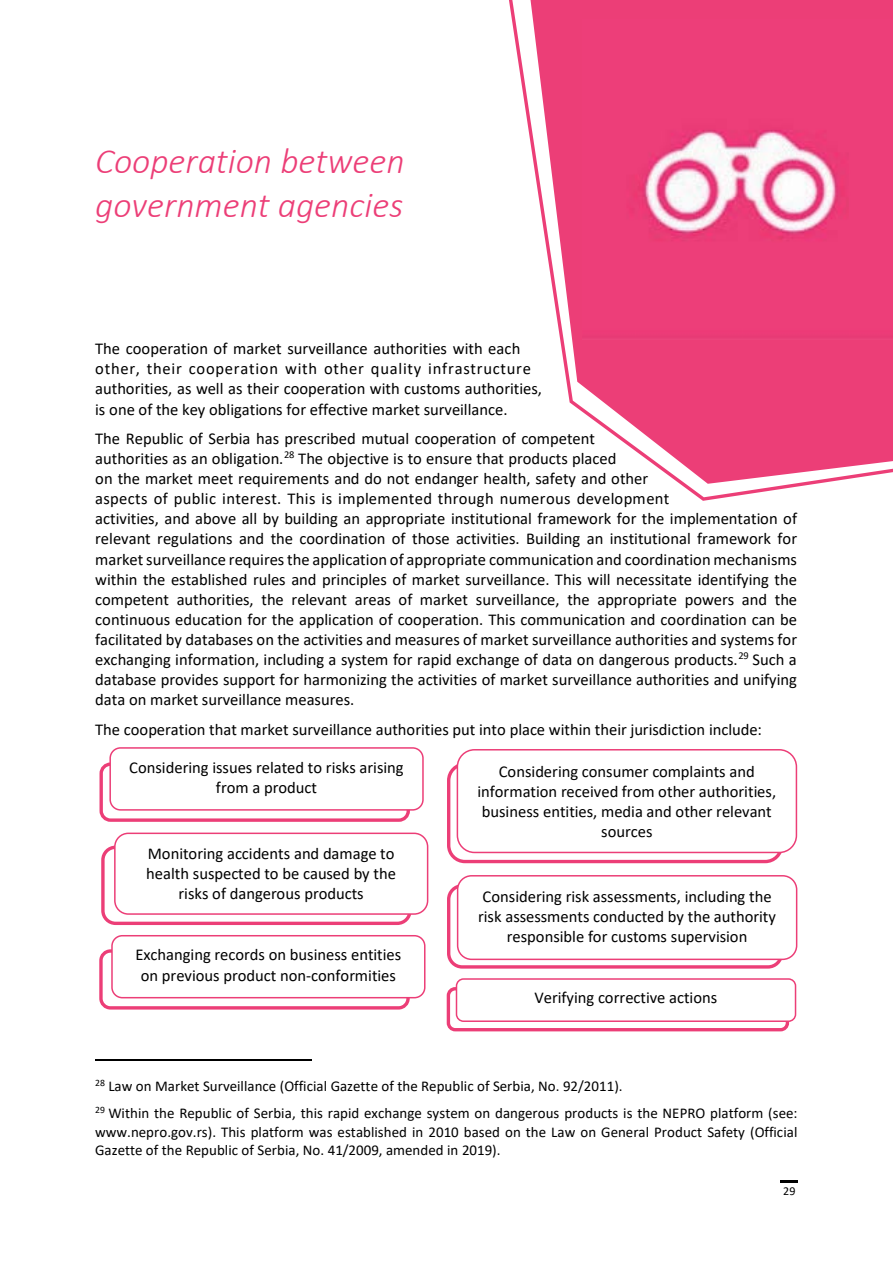
<style>
.page{position:relative;width:893px;height:1263px;background:#fff}
.page>*{position:absolute;margin:0;border:0;box-sizing:border-box;transform-origin:0 0}
.t1{font:italic 300 36px/44px "Calibri";color:#ec3e77}
.t2{font:16.5px/20.1px "Calibri";color:#000;text-align:center}
.t3{font:15px/27.3px "Calibri";color:#000}
.t4{font:12px "Calibri";color:#000}
</style>
<div class="page">
<hr style="left:95px;top:1059px;width:216px;height:1px;background:#000">
<div style="left:99px;top:762px;width:311px;height:60px;border:3px solid #ec3e77;border-radius:9px"></div>
<div style="left:110px;top:748px;width:313px;height:62px;background:#fff;border-radius:10px"></div>
<div style="left:109px;top:747px;width:315px;height:64px;border:2px solid #ec3e77;border-radius:10px"></div>
<div style="left:101px;top:845px;width:311px;height:80px;border:3px solid #ec3e77;border-radius:13px"></div>
<div style="left:115px;top:833px;width:313px;height:81px;background:#fff;border-radius:13px"></div>
<div style="left:114px;top:832px;width:314px;height:83px;border:2px solid #ec3e77;border-radius:13px"></div>
<div style="left:447px;top:987px;width:342px;height:44px;border:3px solid #ec3e77;border-radius:7px"></div>
<div style="left:456px;top:979px;width:339px;height:42px;background:#fff;border-radius:7px"></div>
<div style="left:456px;top:978px;width:340px;height:44px;border:2px solid #ec3e77;border-radius:7px"></div>
<div style="left:99px;top:949px;width:311px;height:60px;border:3px solid #ec3e77;border-radius:9px"></div>
<div style="left:112px;top:936px;width:313px;height:62px;background:#fff;border-radius:10px"></div>
<div style="left:111px;top:935px;width:314px;height:63px;border:2px solid #ec3e77;border-radius:10px"></div>
<svg style="left:449px;top:886px;width:332px;height:81px"></svg>
<div style="left:447px;top:884px;width:336px;height:84px;border:3px solid #ec3e77;border-radius:14px"></div>
<div style="left:458px;top:876px;width:339px;height:83px;background:#fff;border-radius:14px"></div>
<div style="left:457px;top:875px;width:340px;height:85px;border:2px solid #ec3e77;border-radius:14px"></div>
<div style="left:449px;top:764px;width:332px;height:97px;background:linear-gradient(to right,#fff,#fef9fb);border-radius:16px"></div>
<div style="left:447px;top:762px;width:336px;height:101px;border:3px solid #ec3e77;border-radius:16px"></div>
<div style="left:457px;top:750px;width:339px;height:102px;background:#fff;border-radius:17px"></div>
<div style="left:457px;top:749px;width:340px;height:104px;border:2px solid #ec3e77;border-radius:17px"></div>
<svg style="left:780px;top:1180px;width:18px;height:2px"></svg>
<svg style="left:509px;top:0;width:384px;height:501px;fill:#ec3e77"></svg>
<img style="left:582px;top:20px;width:311px;height:320px">
<h1 class="t1" style="left:95px;top:139px;width:311px">Cooperation between government agencies</h1>
<p class="t2" style="left:95px;top:338px;width:448px;text-align:left">The cooperation of market surveillance authorities with each other, their cooperation with other quality infrastructure authorities, as well as their cooperation with customs authorities, is one of the key obligations for effective market surveillance.</p>
<p class="t2" style="left:95px;top:428px;width:703px;text-align:left">The Republic of Serbia has prescribed mutual cooperation of competent<br>authorities as an obligation.<sup>28</sup> The objective is to ensure that products placed<br>on the market meet requirements and do not endanger health, safety and other<br>aspects of public interest. This is implemented through numerous development<br>activities, and above all by building an appropriate institutional framework for the implementation of relevant regulations and the coordination of those activities. Building an institutional framework for market surveillance requires the application of appropriate communication and coordination mechanisms within the established rules and principles of market surveillance. This will necessitate identifying the competent authorities, the relevant areas of market surveillance, the appropriate powers and the continuous education for the application of cooperation. This communication and coordination can be facilitated by databases on the activities and measures of market surveillance authorities and systems for exchanging information, including a system for rapid exchange of data on dangerous products.<sup>29</sup> Such a database provides support for harmonizing the activities of market surveillance authorities and unifying data on market surveillance measures.</p>
<p class="t2" style="left:95px;top:719px;width:668px">The cooperation that market surveillance authorities put into place within their jurisdiction include:</p>
<p class="t2" style="left:129px;top:757px;width:276px">Considering issues related to risks arising from a product</p>
<p class="t2" style="left:146px;top:843px;width:251px">Monitoring accidents and damage to health suspected to be caused by the risks of dangerous products</p>
<p class="t2" style="left:135px;top:944px;width:268px">Exchanging records on business entities on previous product non-conformities</p>
<p class="t2" style="left:477px;top:761px;width:300px">Considering consumer complaints and information received from other authorities, business entities, media and other relevant sources</p>
<p class="t2" style="left:478px;top:885px;width:299px">Considering risk assessments, including the risk assessments conducted by the authority responsible for customs supervision</p>
<p class="t2" style="left:534px;top:987px;width:184px">Verifying corrective actions</p>
<p class="t3" style="left:95px;top:1072px;width:704px"><sup>28</sup> Law on Market Surveillance (Official Gazette of the Republic of Serbia, No. 92/2011).<br><sup>29</sup> Within the Republic of Serbia, this rapid exchange system on dangerous products is the NEPRO platform (see:</p>
<p class="t3" style="left:95px;top:1122px;width:704px;line-height:18.3px">www.nepro.gov.rs). This platform was established in 2010 based on the Law on General Product Safety (Official<br>Gazette of the Republic of Serbia, No. 41/2009, amended in 2019).</p>
<p class="t4" style="left:783px;top:1183px;width:14px">29</p>
</div>
